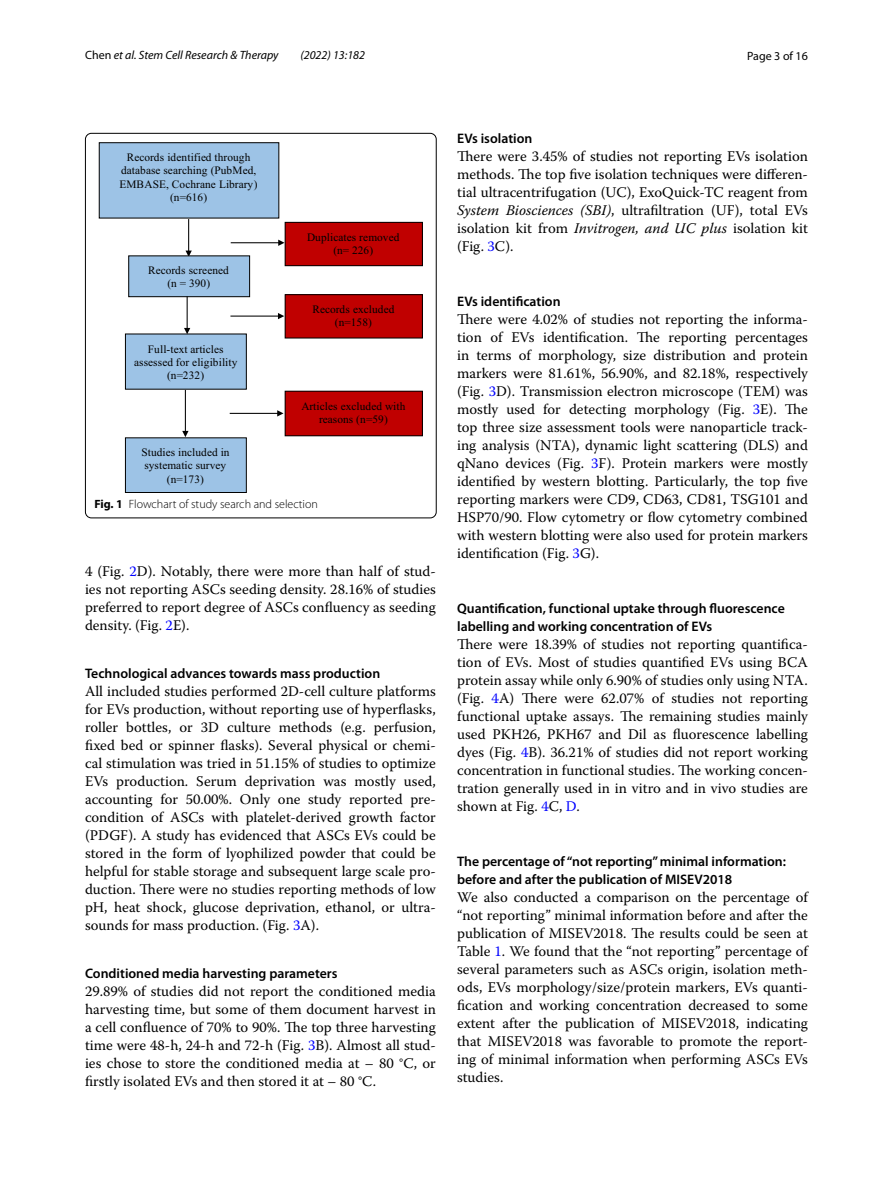
<style>
.page{position:relative;width:893px;height:1187px;background:#fff}
.page>*{position:absolute;margin:0;border:0;box-sizing:border-box;transform-origin:0 0}
.t1{font:14.7px/18px "Warnock Pro";color:#000;text-align:justify}
.t2{font:600 13.8px/18px "Myriad Pro";color:#000}
.t3{font:italic 12px "Myriad Pro";color:#000}
.t4{font:300 12px "Myriad Pro";color:#000}
.t5{font:12px "Myriad Pro";color:#000}
.t6{font:11.4px/13.4px "Times New Roman";letter-spacing:.01em;color:#000;text-align:center}
.s1{font-style:normal}
.s2{font-weight:700}
.s3{color:#00f}
.s4{font-style:italic}
</style>
<div class="page">
<div style="left:99px;top:142px;width:180px;height:76px;background:#9dc3e6;border:1px solid #000"></div>
<svg style="left:185px;top:219px;width:7px;height:36px"></svg>
<div style="left:128px;top:255px;width:122px;height:42px;background:#9dc3e6;border:1px solid #000"></div>
<div style="left:285px;top:295px;width:137px;height:43px;background:#c00000"></div>
<div style="left:285px;top:294px;width:138px;height:44px;border:1px solid #000"></div>
<div style="left:125px;top:333px;width:122px;height:56px;background:#9dc3e6;border:1px solid #000"></div>
<div style="left:125px;top:438px;width:121px;height:54px;background:#9dc3e6"></div>
<div style="left:125px;top:437px;width:122px;height:56px;border:1px solid #000"></div>
<svg style="left:230px;top:313px;width:54px;height:6px"></svg>
<svg style="left:184px;top:296px;width:6px;height:38px"></svg>
<div style="left:285px;top:391px;width:137px;height:45px;background:#c00000"></div>
<div style="left:285px;top:391px;width:138px;height:45px;border:1px solid #000"></div>
<svg style="left:182px;top:390px;width:7px;height:47px"></svg>
<svg style="left:231px;top:239px;width:53px;height:7px"></svg>
<div style="left:285px;top:222px;width:137px;height:44px;background:#c00000"></div>
<div style="left:285px;top:222px;width:138px;height:44px;border:1px solid #000"></div>
<svg style="left:230px;top:410px;width:53px;height:6px"></svg>
<div style="left:85px;top:133px;width:351px;height:385px;border:1px solid #000;border-radius:6px"></div>
<p class="t3" style="left:85px;top:48px;width:195px"><span class="s1">Chen</span> et al. Stem Cell Research &amp; Therapy</p>
<p class="t3" style="left:300px;top:48px;width:66px">(2022) 13:182</p>
<p class="t5" style="left:747px;top:48px;width:62px">Page 3 of 16</p>
<p class="t6" style="left:120px;top:150px;width:140px">Records identified through database searching (PubMed,<br>EMBASE, Cochrane Library) (n=616)</p>
<p class="t6" style="left:148px;top:263px;width:82px">Records screened (n = 390)</p>
<p class="t6" style="left:134px;top:342px;width:105px">Full-text articles assessed for eligibility (n=232)</p>
<p class="t6" style="left:141px;top:445px;width:90px">Studies included in systematic survey (n=173)</p>
<p class="t6" style="left:307px;top:230px;width:94px">Duplicates removed (n= 226)</p>
<p class="t6" style="left:312px;top:302px;width:83px">Records excluded (n=158)</p>
<p class="t6" style="left:301px;top:399px;width:106px">Articles excluded with reasons (n=59)</p>
<p class="t4" style="left:94px;top:497px;width:225px"><span class="s2">Fig. 1</span> Flowchart of study search and selection</p>
<p class="t1" style="left:85px;top:561px;width:352px">4 (Fig. <span class="s3">2</span>D). Notably, there were more than half of stud&shy;ies not reporting ASCs seeding density. 28.16% of studies preferred to report degree of ASCs confluency as seeding density. (Fig. <span class="s3">2</span>E).</p>
<p class="t2" style="left:85px;top:663px;width:297px">Technological advances towards mass production</p>
<p class="t1" style="left:85px;top:681px;width:352px">All included studies performed 2D-cell culture platforms for EVs production, without reporting use of hyperflasks, roller bottles, or 3D culture methods (e.g. perfusion, fixed bed or spinner flasks). Several physical or chemi&shy;cal stimulation was tried in 51.15% of studies to optimize EVs production. Serum deprivation was mostly used, accounting for 50.00%. Only one study reported pre&shy;condition of ASCs with platelet-derived growth factor (PDGF). A study has evidenced that ASCs EVs could be stored in the form of lyophilized powder that could be helpful for stable storage and subsequent large scale pro&shy;duction. There were no studies reporting methods of low pH, heat shock, glucose deprivation, ethanol, or ultra&shy;sounds for mass production. (Fig. <span class="s3">3</span>A).</p>
<p class="t2" style="left:85px;top:964px;width:254px">Conditioned media harvesting parameters</p>
<p class="t1" style="left:85px;top:981px;width:352px">29.89% of studies did not report the conditioned media harvesting time, but some of them document harvest in a cell confluence of 70% to 90%. The top three harvesting time were 48-h, 24-h and 72-h (Fig. <span class="s3">3</span>B). Almost all stud&shy;ies chose to store the conditioned media at – 80 °C, or firstly isolated EVs and then stored it at – 80 °C.</p>
<p class="t2" style="left:457px;top:129px;width:77px">EVs isolation</p>
<p class="t1" style="left:457px;top:147px;width:352px">There were 3.45% of studies not reporting EVs isolation methods. The top five isolation techniques were differen&shy;tial ultracentrifugation (UC), ExoQuick-TC reagent from <span class="s4">System Biosciences (SBI)</span>, ultrafiltration (UF), total EVs isolation kit from <span class="s4">Invitrogen, and UC plus</span> isolation kit (Fig. <span class="s3">3</span>C).</p>
<p class="t2" style="left:457px;top:292px;width:105px">EVs identification</p>
<p class="t1" style="left:457px;top:310px;width:352px">There were 4.02% of studies not reporting the informa&shy;tion of EVs identification. The reporting percentages in terms of morphology, size distribution and protein markers were 81.61%, 56.90%, and 82.18%, respectively (Fig. <span class="s3">3</span>D). Transmission electron microscope (TEM) was mostly used for detecting morphology (Fig. <span class="s3">3</span>E). The top three size assessment tools were nanoparticle track&shy;ing analysis (NTA), dynamic light scattering (DLS) and qNano devices (Fig. <span class="s3">3</span>F). Protein markers were mostly identified by western blotting. Particularly, the top five reporting markers were CD9, CD63, CD81, TSG101 and HSP70/90. Flow cytometry or flow cytometry combined with western blotting were also used for protein markers identification (Fig. <span class="s3">3</span>G).</p>
<p class="t2" style="left:457px;top:599px;width:329px">Quantification, functional uptake through fluorescence labelling and working concentration of EVs</p>
<p class="t1" style="left:457px;top:635px;width:352px">There were 18.39% of studies not reporting quantifica&shy;tion of EVs. Most of studies quantified EVs using BCA protein assay while only 6.90% of studies only using NTA. (Fig. <span class="s3">4</span>A) There were 62.07% of studies not reporting functional uptake assays. The remaining studies mainly used PKH26, PKH67 and Dil as fluorescence labelling dyes (Fig. <span class="s3">4</span>B). 36.21% of studies did not report working concentration in functional studies. The working concen&shy;tration generally used in in vitro and in vivo studies are shown at Fig. <span class="s3">4</span>C, <span class="s3">D</span>.</p>
<p class="t2" style="left:457px;top:851px;width:330px">The percentage of “not reporting” minimal information: before and after the publication of MISEV2018</p>
<p class="t1" style="left:457px;top:887px;width:352px">We also conducted a comparison on the percentage of “not reporting” minimal information before and after the publication of MISEV2018. The results could be seen at Table <span class="s3">1</span>. We found that the “not reporting” percentage of several parameters such as ASCs origin, isolation meth&shy;ods, EVs morphology/size/protein markers, EVs quanti&shy;fication and working concentration decreased to some extent after the publication of MISEV2018, indicating that MISEV2018 was favorable to promote the report&shy;ing of minimal information when performing ASCs EVs studies.</p>
</div>
